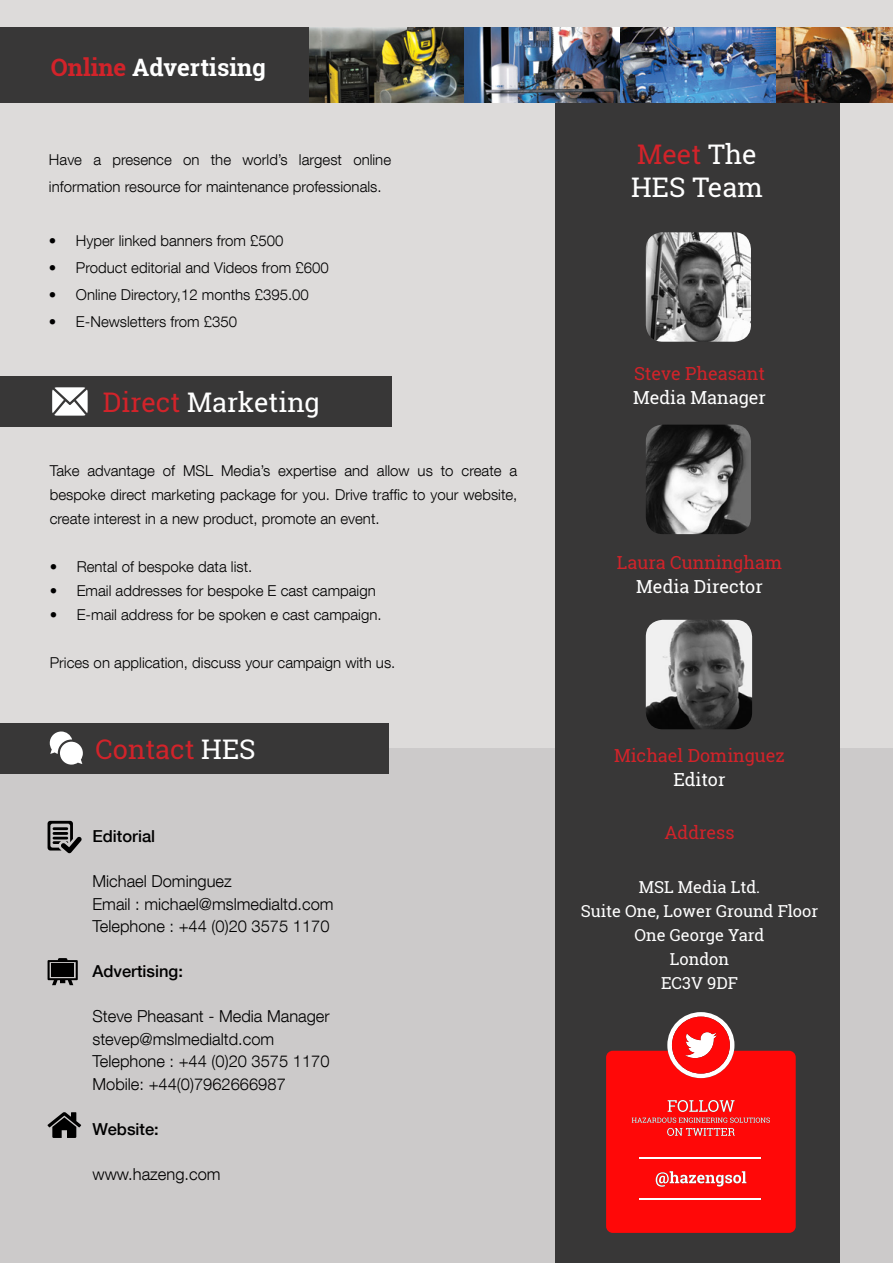
<style>
.page{position:relative;width:893px;height:1263px;background:#dddbda}
.page>*{position:absolute;margin:0;border:0;box-sizing:border-box;transform-origin:0 0}
.t1{font:27px/32.4px "Roboto Slab";color:#fff}
.t2{font:27px "Roboto Slab";color:#d2232a}
.t3{font:700 24px "Roboto Slab";color:#fff}
.t4{font:18px "Roboto Slab";color:#d2232a}
.t5{font:18px "Roboto Slab";color:#fff}
.t6{font:300 16.5px/22.5px "Helvetica Neue LT Com";color:#000}
.t7{font:16.5px/24px "Roboto Slab";color:#fff;text-align:center}
.t8{font:500 16.5px "Helvetica Neue LT Com";color:#000}
.t9{font:300 15px/24px "Helvetica Neue LT Com";color:#000}
.s1{color:#d2232a}
.s2{color:#fff}
</style>
<div class="page">
<div style="left:0;top:748px;width:893px;height:515px;background:#cccaca"></div>
<div style="left:0;top:376px;width:391px;height:51px;background:#383737"></div>
<div style="left:0;top:723px;width:388px;height:50px;background:#383737"></div>
<div style="left:555px;top:100px;width:285px;height:1163px;background:#383737"></div>
<div style="left:0;top:27px;width:893px;height:75px;background:#383737"></div>
<img style="left:310px;top:27px;width:154px;height:75px">
<img style="left:464px;top:27px;width:429px;height:75px">
<svg style="left:52px;top:387px;width:36px;height:29px"></svg>
<svg style="left:50px;top:731px;width:33px;height:34px"></svg>
<svg style="left:48px;top:821px;width:34px;height:32px"></svg>
<svg style="left:48px;top:958px;width:30px;height:27px"></svg>
<div style="left:51px;top:963px;width:23px;height:14px;background:#000"></div>
<svg style="left:48px;top:1112px;width:33px;height:26px"></svg>
<img style="left:646px;top:620px;width:106px;height:109px">
<img style="left:646px;top:425px;width:105px;height:109px">
<img style="left:646px;top:232px;width:105px;height:110px">
<svg style="left:606px;top:1012px;width:190px;height:221px;background:#e21d1d"></svg>
<hr style="left:640px;top:1157px;width:121px;height:1px;background:#fff">
<hr style="left:640px;top:1198px;width:121px;height:1px;background:#fff">
<h2 class="t3" style="left:51px;top:51px;width:217px"><span class="s1">Online</span> Advertising</h2>
<p class="t9" style="left:49px;top:146px;width:344px;line-height:27px">Have a presence on the world’s largest online information resource for maintenance professionals.</p>
<p class="t9" style="left:49px;top:228px;width:236px">• Hyper linked banners from £500</p>
<p class="t9" style="left:49px;top:255px;width:281px">• Product editorial and Videos from £600</p>
<p class="t9" style="left:49px;top:282px;width:261px">• Online Directory,12 months £395.00</p>
<p class="t9" style="left:49px;top:309px;width:190px">• E-Newsletters from £350</p>
<h1 class="t1" style="left:103px;top:386px;width:218px"><span class="s1">Direct</span> Marketing</h1>
<p class="t9" style="left:50px;top:458px;width:469px;text-align:justify">Take advantage of MSL Media’s expertise and allow us to create a bespoke direct marketing package for you. Drive traffic to your website, create interest in a new product, promote an event.</p>
<p class="t9" style="left:50px;top:554px;width:204px">• Rental of bespoke data list.</p>
<p class="t9" style="left:50px;top:578px;width:327px">• Email addresses for bespoke E cast campaign</p>
<p class="t9" style="left:50px;top:602px;width:333px">• E-mail address for be spoken e cast campaign.</p>
<p class="t9" style="left:50px;top:650px;width:347px">Prices on application, discuss your campaign with us.</p>
<h1 class="t2" style="left:95px;top:730px;width:162px">Contact <span class="s2">HES</span></h1>
<p class="t8" style="left:92px;top:826px;width:64px">Editorial</p>
<p class="t6" style="left:92px;top:870px;width:243px">Michael Dominguez<br>Email : michael@mslmedialtd.com<br>Telephone : +44 (0)20 3575 1170</p>
<p class="t8" style="left:92px;top:961px;width:92px">Advertising:</p>
<p class="t6" style="left:92px;top:1005px;width:239px">Steve Pheasant - Media Manager stevep@mslmedialtd.com<br>Telephone : +44 (0)20 3575 1170<br>Mobile: +44(0)7962666987</p>
<p class="t8" style="left:92px;top:1119px;width:68px">Website:</p>
<p class="t6" style="left:92px;top:1162px;width:130px">www.hazeng.com</p>
<h1 class="t1" style="left:631px;top:138px;width:133px"><span class="s1">Meet</span> The<br>HES Team</h1>
<p class="t4" style="left:634px;top:361px;width:133px">Steve Pheasant</p>
<p class="t5" style="left:633px;top:385px;width:135px">Media Manager</p>
<p class="t4" style="left:617px;top:550px;width:167px">Laura Cunningham</p>
<p class="t5" style="left:636px;top:574px;width:128px">Media Director</p>
<p class="t4" style="left:614px;top:743px;width:173px">Michael Dominguez</p>
<p class="t5" style="left:673px;top:767px;width:53px">Editor</p>
<p class="t4" style="left:664px;top:820px;width:72px">Address</p>
<p class="t7" style="left:581px;top:874px;width:239px">MSL Media Ltd.<br>Suite One, Lower Ground Floor<br>One George Yard<br>London<br>EC3V 9DF</p>
</div>
